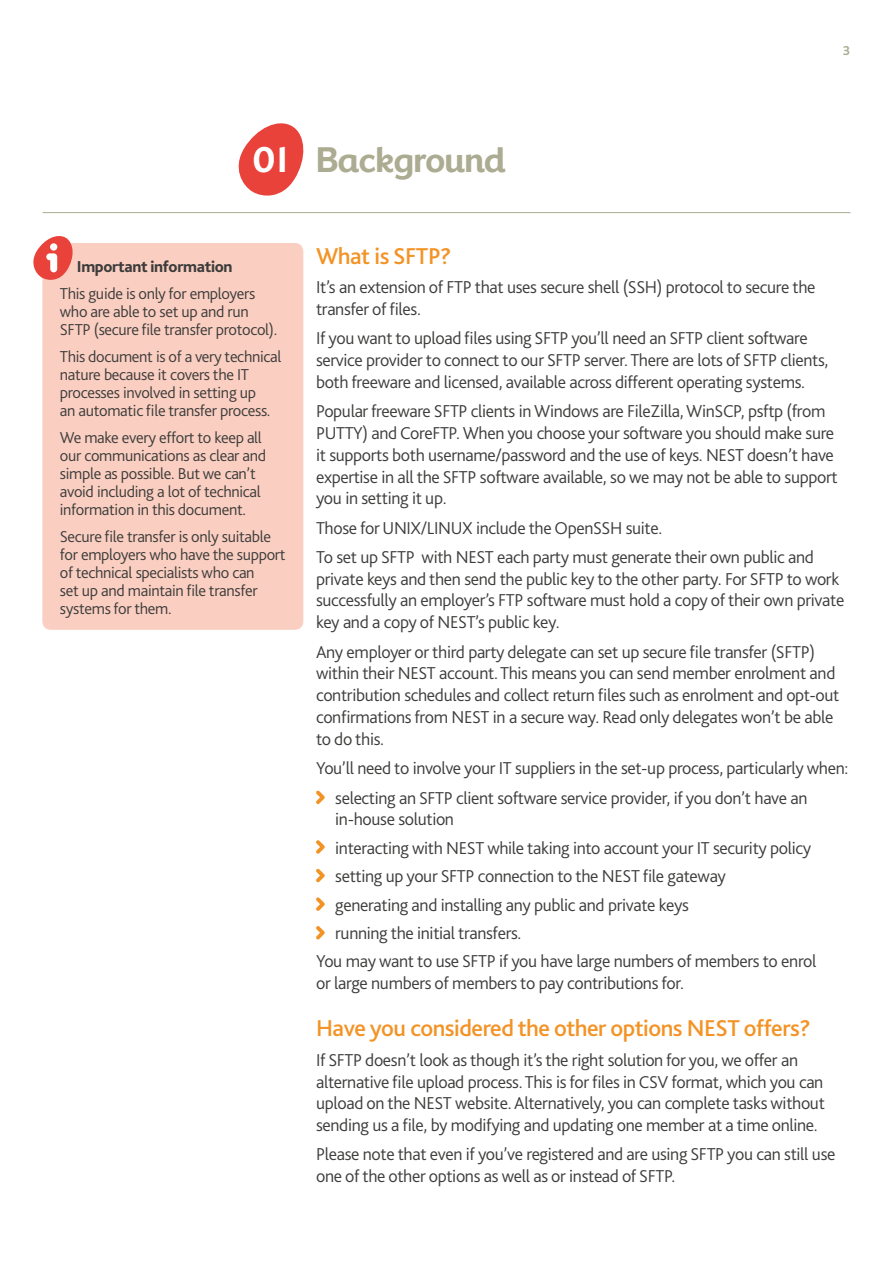
<style>
.page{position:relative;width:893px;height:1263px;background:#fff}
.page>*{position:absolute;margin:0;border:0;box-sizing:border-box;transform-origin:0 0}
.t1{font:700 33px "Exuberance Primary";letter-spacing:-.02em;color:#acac92}
.t2{font:500 24px "Bliss 2";letter-spacing:-.02em;color:#f39325}
.t3{font:300 18px/21.8px "Bliss 2";letter-spacing:-.02em;color:#3c3c3b}
.t4{font:300 16.5px/18px "Bliss 2";letter-spacing:-.02em;color:#3c3c3b}
.t5{font:800 16.5px "Bliss 2";letter-spacing:-.02em;color:#3c3c3b}
.t6{font:700 13.5px "Bliss 2";color:#acac92}
.s1{color:#fff}
</style>
<div class="page">
<hr style="left:43px;top:212px;width:807px;height:1px;background:#acac92">
<svg style="left:238px;top:123px;width:66px;height:73px"></svg>
<svg style="left:316px;top:790px;width:9px;height:14px"></svg>
<svg style="left:316px;top:840px;width:9px;height:14px"></svg>
<svg style="left:316px;top:869px;width:9px;height:13px"></svg>
<svg style="left:316px;top:897px;width:9px;height:14px"></svg>
<svg style="left:316px;top:926px;width:9px;height:13px"></svg>
<div style="left:42px;top:243px;width:261px;height:387px;background:#facec1;border-radius:9px"></div>
<svg style="left:33px;top:236px;width:40px;height:46px"></svg>
<h1 class="t1" style="left:253px;top:139px;width:254px"><span class="s1">01</span> Background</h1>
<p class="t6" style="left:843px;top:42px;width:9px">3</p>
<p class="t5" style="left:77px;top:257px;width:157px">Important information</p>
<p class="t4" style="left:60px;top:284px;width:219px">This guide is only for employers who are able to set up and run<br>SFTP (secure file transfer protocol).</p>
<p class="t4" style="left:60px;top:347px;width:223px">This document is of a very technical nature because it covers the IT processes involved in setting up<br>an automatic file transfer process.</p>
<p class="t4" style="left:60px;top:428px;width:208px">We make every effort to keep all our communications as clear and simple as possible. But we can’t avoid including a lot of technical information in this document.</p>
<p class="t4" style="left:60px;top:527px;width:227px">Secure file transfer is only suitable for employers who have the support of technical specialists who can<br>set up and maintain file transfer systems for them.</p>
<h2 class="t2" style="left:316px;top:241px;width:137px">What is SFTP?</h2>
<p class="t3" style="left:316px;top:276px;width:501px">It’s an extension of FTP that uses secure shell (SSH) protocol to secure the transfer of files.</p>
<p class="t3" style="left:316px;top:327px;width:514px">If you want to upload files using SFTP you’ll need an SFTP client software service provider to connect to our SFTP server. There are lots of SFTP clients, both freeware and licensed, available across different operating systems.</p>
<p class="t3" style="left:316px;top:400px;width:523px">Popular freeware SFTP clients in Windows are FileZilla, WinSCP, psftp (from PUTTY) and CoreFTP. When you choose your software you should make sure it supports both username/password and the use of keys. NEST doesn’t have expertise in all the SFTP software available, so we may not be able to support you in setting it up.</p>
<p class="t3" style="left:316px;top:512px;width:499px;line-height:29.4px">Those for UNIX/LINUX include the OpenSSH suite.<br>To set up SFTP with NEST each party must generate their own public and</p>
<p class="t3" style="left:316px;top:567px;width:530px">private keys and then send the public key to the other party. For SFTP to work successfully an employer’s FTP software must hold a copy of their own private key and a copy of NEST’s public key.</p>
<p class="t3" style="left:316px;top:640px;width:525px">Any employer or third party delegate can set up secure file transfer (SFTP) within their NEST account. This means you can send member enrolment and contribution schedules and collect return files such as enrolment and opt-out confirmations from NEST in a secure way. Read only delegates won’t be able to do this.</p>
<p class="t3" style="left:335px;top:752px;width:515px;line-height:30.2px;text-indent:-19px">You’ll need to involve your IT suppliers in the set-up process, particularly when: selecting an SFTP client software service provider, if you don’t have an</p>
<p class="t3" style="left:335px;top:808px;width:120px">in-house solution</p>
<p class="t3" style="left:335px;top:836px;width:477px">interacting with NEST while taking into account your IT security policy</p>
<p class="t3" style="left:335px;top:865px;width:392px">setting up your SFTP connection to the NEST file gateway</p>
<p class="t3" style="left:335px;top:893px;width:355px">generating and installing any public and private keys</p>
<p class="t3" style="left:335px;top:922px;width:188px">running the initial transfers.</p>
<p class="t3" style="left:316px;top:950px;width:502px">You may want to use SFTP if you have large numbers of members to enrol</p>
<p class="t3" style="left:316px;top:972px;width:369px">or large numbers of members to pay contributions for.</p>
<h2 class="t2" style="left:316px;top:1013px;width:496px">Have you considered the other options NEST offers?</h2>
<p class="t3" style="left:316px;top:1048px;width:510px">If SFTP doesn’t look as though it’s the right solution for you, we offer an alternative file upload process. This is for files in CSV format, which you can upload on the NEST website. Alternatively, you can complete tasks without sending us a file, by modifying and updating one member at a time online.</p>
<p class="t3" style="left:316px;top:1143px;width:521px">Please note that even if you’ve registered and are using SFTP you can still use one of the other options as well as or instead of SFTP.</p>
</div>
